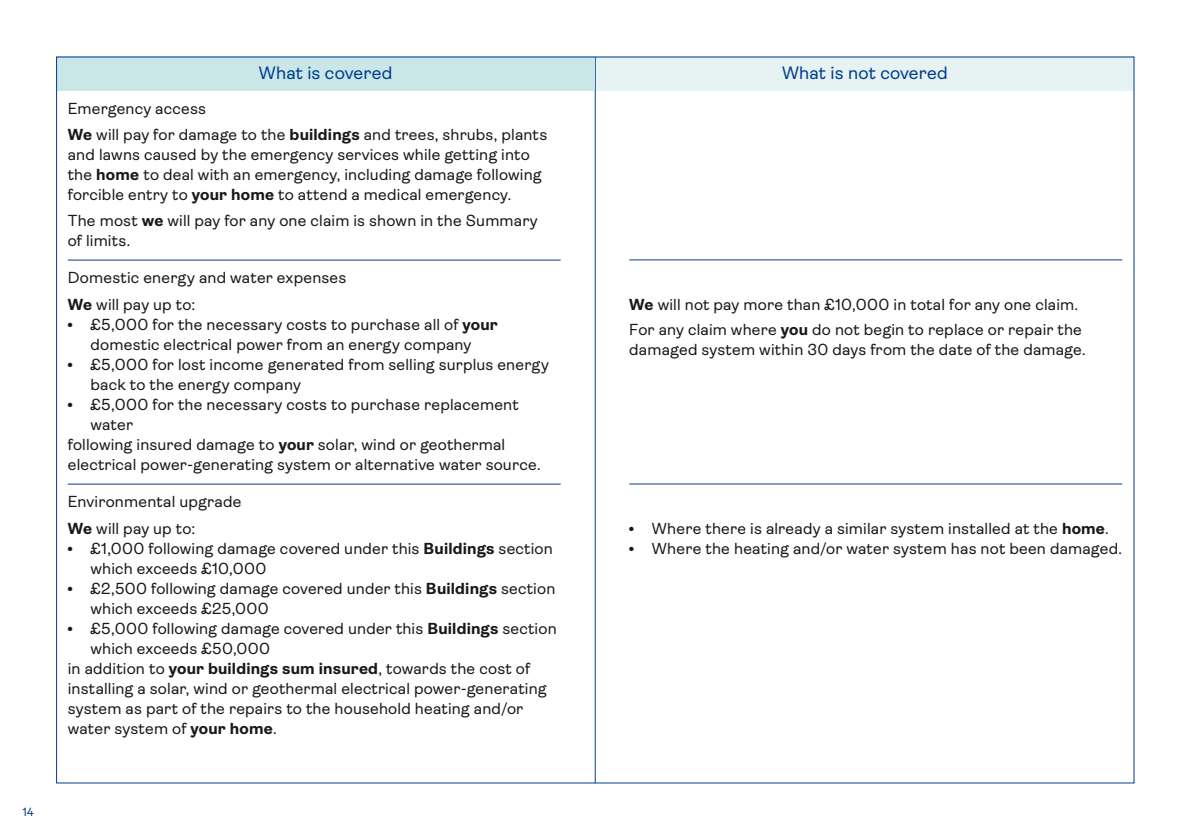
<style>
.page{position:relative;width:1191px;height:840px;background:#fff}
.page>*{position:absolute;margin:0;border:0;box-sizing:border-box;transform-origin:0 0}
.t1{font:18px "Ambit";letter-spacing:.005em;color:#003d8f}
.t2{font:16px/20px "Ambit";letter-spacing:.01em;color:#1a171c}
.t3{font:12px "Ambit";color:#003d8f}
.t4{font:6px "Zapf Dingbats";color:#1a171c}
.s1{font-weight:700}
</style>
<div class="page">
<hr style="left:629px;top:483px;width:493px;height:1px;background:#003d8f">
<hr style="left:629px;top:259px;width:493px;height:1px;background:#003d8f">
<hr style="left:68px;top:483px;width:493px;height:1px;background:#003d8f">
<hr style="left:68px;top:259px;width:493px;height:1px;background:#003d8f">
<div style="left:595px;top:57px;width:539px;height:34px;background:#e6f3f2"></div>
<hr style="left:595px;top:57px;width:1px;height:725px;background:#003d8f">
<div style="left:56px;top:57px;width:539px;height:34px;background:#c9e7e7"></div>
<p class="t3" style="left:23px;top:804px;width:13px">14</p>
<p class="t1" style="left:259px;top:62px;width:135px">What is covered</p>
<p class="t2" style="left:68px;top:96px;width:481px;line-height:25.6px">Emergency access<br><span class="s1">We</span> will pay for damage to the <span class="s1">buildings</span> and trees, shrubs, plants</p>
<p class="t2" style="left:68px;top:145px;width:463px">and lawns caused by the emergency services while getting into</p>
<p class="t2" style="left:68px;top:165px;width:475px">the <span class="s1">home</span> to deal with an emergency, including damage following forcible entry to <span class="s1">your home</span> to attend a medical emergency.</p>
<p class="t2" style="left:68px;top:210px;width:471px">The most <span class="s1">we</span> will pay for any one claim is shown in the Summary</p>
<p class="t2" style="left:68px;top:230px;width:64px">of limits.</p>
<p class="t2" style="left:68px;top:264px;width:280px;line-height:26.8px">Domestic energy and water expenses<br><span class="s1">We</span> will pay up to:</p>
<p class="t4" style="left:68px;top:322px;width:6px">●</p>
<p class="t2" style="left:90px;top:314px;width:409px">£5,000 for the necessary costs to purchase all of <span class="s1">your </span>domestic electrical power from an energy company</p>
<p class="t4" style="left:68px;top:362px;width:6px">●</p>
<p class="t2" style="left:90px;top:354px;width:460px">£5,000 for lost income generated from selling surplus energy back to the energy company</p>
<p class="t4" style="left:68px;top:402px;width:6px">●</p>
<p class="t2" style="left:90px;top:394px;width:430px">£5,000 for the necessary costs to purchase replacement</p>
<p class="t2" style="left:68px;top:414px;width:474px;text-indent:23px">water<br>following insured damage to <span class="s1">your</span> solar, wind or geothermal electrical power-generating system or alternative water source.</p>
<p class="t2" style="left:68px;top:488px;width:175px;line-height:26.8px">Environmental upgrade<br><span class="s1">We</span> will pay up to:</p>
<p class="t4" style="left:68px;top:545px;width:6px">●</p>
<p class="t2" style="left:90px;top:538px;width:464px">£1,000 following damage covered under this <span class="s1">Buildings</span> section which exceeds £10,000</p>
<p class="t4" style="left:68px;top:585px;width:6px">●</p>
<p class="t2" style="left:90px;top:578px;width:466px">£2,500 following damage covered under this <span class="s1">Buildings</span> section which exceeds £25,000</p>
<p class="t4" style="left:68px;top:625px;width:6px">●</p>
<p class="t2" style="left:90px;top:618px;width:468px">£5,000 following damage covered under this <span class="s1">Buildings</span> section</p>
<p class="t2" style="left:68px;top:638px;width:480px;text-indent:23px">which exceeds £50,000<br>in addition to <span class="s1">your buildings sum insured</span>, towards the cost of installing a solar, wind or geothermal electrical power-generating system as part of the repairs to the household heating and/or water system of <span class="s1">your home</span>.</p>
<p class="t1" style="left:782px;top:62px;width:167px">What is not covered</p>
<p class="t2" style="left:629px;top:291px;width:454px;line-height:25.6px"><span class="s1">We</span> will not pay more than £10,000 in total for any one claim.<br>For any claim where <span class="s1">you</span> do not begin to replace or repair the</p>
<p class="t2" style="left:629px;top:340px;width:458px">damaged system within 30 days from the date of the damage.</p>
<p class="t4" style="left:629px;top:525px;width:6px">●</p>
<p class="t2" style="left:652px;top:518px;width:458px">Where there is already a similar system installed at the <span class="s1">home</span>.</p>
<p class="t4" style="left:629px;top:545px;width:6px">●</p>
<p class="t2" style="left:652px;top:538px;width:471px">Where the heating and/or water system has not been damaged.</p>
</div>
